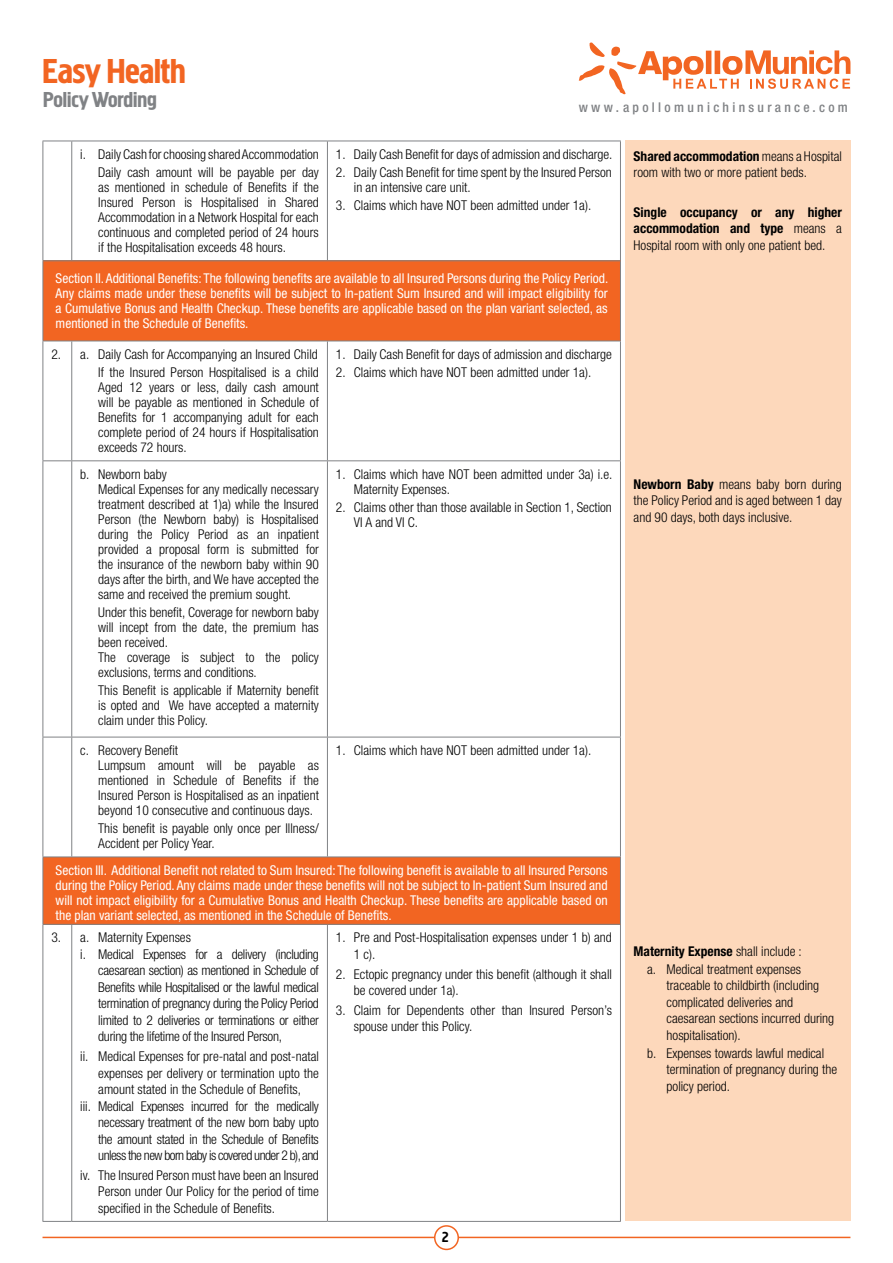
<style>
.page{position:relative;width:893px;height:1263px;background:#fff}
.page>*{position:absolute;margin:0;border:0;box-sizing:border-box;transform-origin:0 0}
.t1{font:36px "Megaphone";letter-spacing:-.005em;color:#f26522}
.t2{font:22.5px "Megaphone";color:#808285}
.t3{font:15px "Megaphone";color:#000}
.t4{font:300 condensed 13.5px/15px "Helvetica Neue LT Std";color:#000}
.t5{font:condensed 13.5px/15px "Helvetica Neue LT Std";color:#fff;text-align:justify}
.t6{font:300 condensed 13.5px "Helvetica Neue LT Std";letter-spacing:-.02em;color:#000}
.t7{font:700 condensed 13.5px/16.5px "Helvetica Neue LT Std";color:#000;text-align:justify}
.t8{font:300 condensed 13.5px "Helvetica Neue LT Std";letter-spacing:-.04em;color:#000}
.t9{font:500 condensed 13.5px "Helvetica Neue LT Std";letter-spacing:.245em;color:#808285}
.s1{font-weight:700}
.s2{font-weight:300}
</style>
<div class="page">
<hr style="left:43px;top:1237px;width:807px;height:1px;background:#f26522">
<div style="left:435px;top:1226px;width:23px;height:23px;background:#fff;border-radius:50%"></div>
<div style="left:434px;top:1225px;width:25px;height:25px;border:2px solid #f26522;border-radius:50%"></div>
<svg style="left:578px;top:42px;width:272px;height:52px"></svg>
<div style="left:625px;top:140px;width:225px;height:1080px;background:#fdd8bb"></div>
<div style="left:43px;top:261px;width:577px;height:80px;background:#f26522"></div>
<div style="left:43px;top:857px;width:577px;height:67px;background:#f26522"></div>
<svg style="left:44px;top:141px;width:27px;height:1px"></svg>
<hr style="left:43px;top:141px;width:1px;height:119px;background:#808285">
<hr style="left:72px;top:141px;width:255px;height:1px;background:#808285">
<hr style="left:71px;top:141px;width:1px;height:119px;background:#808285">
<hr style="left:327px;top:141px;width:294px;height:1px;background:#808285">
<hr style="left:327px;top:141px;width:1px;height:119px;background:#808285">
<hr style="left:620px;top:141px;width:1px;height:119px;background:#808285">
<svg style="left:43px;top:260px;width:29px;height:1px"></svg>
<hr style="left:43px;top:261px;width:1px;height:80px;background:#808285">
<hr style="left:72px;top:260px;width:255px;height:1px;background:#808285">
<hr style="left:327px;top:260px;width:294px;height:1px;background:#808285">
<hr style="left:620px;top:261px;width:1px;height:80px;background:#808285">
<hr style="left:72px;top:341px;width:255px;height:1px;background:#808285">
<hr style="left:327px;top:341px;width:294px;height:1px;background:#808285">
<hr style="left:327px;top:341px;width:1px;height:119px;background:#808285">
<hr style="left:620px;top:341px;width:1px;height:119px;background:#808285">
<hr style="left:72px;top:460px;width:255px;height:1px;background:#808285">
<hr style="left:327px;top:460px;width:294px;height:1px;background:#808285">
<hr style="left:327px;top:461px;width:1px;height:276px;background:#808285">
<hr style="left:620px;top:461px;width:1px;height:276px;background:#808285">
<hr style="left:72px;top:737px;width:255px;height:1px;background:#808285">
<hr style="left:327px;top:737px;width:294px;height:1px;background:#808285">
<hr style="left:327px;top:737px;width:1px;height:119px;background:#808285">
<hr style="left:620px;top:737px;width:1px;height:119px;background:#808285">
<hr style="left:72px;top:856px;width:255px;height:1px;background:#808285">
<hr style="left:327px;top:856px;width:294px;height:1px;background:#808285">
<hr style="left:620px;top:857px;width:1px;height:67px;background:#808285">
<hr style="left:72px;top:924px;width:255px;height:1px;background:#808285">
<hr style="left:327px;top:924px;width:294px;height:1px;background:#808285">
<hr style="left:327px;top:925px;width:1px;height:296px;background:#808285">
<hr style="left:620px;top:925px;width:1px;height:296px;background:#808285">
<svg style="left:43px;top:341px;width:29px;height:881px"></svg>
<hr style="left:72px;top:1221px;width:255px;height:1px;background:#808285">
<hr style="left:327px;top:1221px;width:294px;height:1px;background:#808285">
<h1 class="t1" style="left:43px;top:49px;width:144px">Easy Health</h1>
<h2 class="t2" style="left:43px;top:86px;width:115px">Policy Wording</h2>
<p class="t4" style="left:80px;top:145px;width:240px;line-height:18.1px;text-align:right">i. Daily Cash for choosing shared Accommodation<br>Daily cash amount will be payable per day</p>
<p class="t4" style="left:98px;top:180px;width:222px;text-align:justify">as mentioned in schedule of Benefits if the Insured Person is Hospitalised in Shared Accommodation in a Network Hospital for each continuous and completed period of 24 hours if the Hospitalisation exceeds 48 hours.</p>
<p class="t9" style="left:579px;top:99px;width:271px">www.apollomunichinsurance.com</p>
<p class="t4" style="left:336px;top:147px;width:278px">1. Daily Cash Benefit for days of admission and discharge.</p>
<p class="t4" style="left:354px;top:165px;width:259px;text-indent:-18px">2. Daily Cash Benefit for time spent by the Insured Person in an intensive care unit.</p>
<p class="t4" style="left:336px;top:198px;width:257px">3. Claims which have NOT been admitted under 1a).</p>
<p class="t4" style="left:634px;top:148px;width:210px;line-height:16.5px"><span class="s1">Shared accommodation</span> means a Hospital room with two or more patient beds.</p>
<p class="t7" style="left:634px;top:203px;width:210px">Single occupancy or any higher accommodation and type <span class="s2">means a Hospital room with only one patient bed.</span></p>
<p class="t5" style="left:56px;top:271px;width:554px">Section II. Additional Benefits: The following benefits are available to all Insured Persons during the Policy Period.<br>Any claims made under these benefits will be subject to In-patient Sum Insured and will impact eligibility for a Cumulative Bonus and Health Checkup. These benefits are applicable based on the plan variant selected, as mentioned in the Schedule of Benefits.</p>
<p class="t4" style="left:51px;top:345px;width:269px;line-height:18.1px;text-align:right">2. a. Daily Cash for Accompanying an Insured Child<br>If the Insured Person Hospitalised is a child</p>
<p class="t4" style="left:98px;top:380px;width:222px;text-align:justify">Aged 12 years or less, daily cash amount will be payable as mentioned in Schedule of Benefits for 1 accompanying adult for each complete period of 24 hours if Hospitalisation exceeds 72 hours.</p>
<p class="t4" style="left:336px;top:347px;width:277px">1. Daily Cash Benefit for days of admission and discharge</p>
<p class="t4" style="left:336px;top:365px;width:257px">2. Claims which have NOT been admitted under 1a).</p>
<p class="t4" style="left:98px;top:466px;width:222px;text-indent:-18px">b. Newborn baby<br>Medical Expenses for any medically necessary treatment described at 1)a) while the Insured Person (the Newborn baby) is Hospitalised during the Policy Period as an inpatient provided a proposal form is submitted for the insurance of the newborn baby within 90 days after the birth, and We have accepted the same and received the premium sought.</p>
<p class="t4" style="left:98px;top:605px;width:222px">Under this benefit, Coverage for newborn baby will incept from the date, the premium has been received.<br>The coverage is subject to the policy exclusions, terms and conditions.</p>
<p class="t4" style="left:98px;top:683px;width:222px;text-align:justify">This Benefit is applicable if Maternity benefit is opted and We have accepted a maternity claim under this Policy.</p>
<p class="t4" style="left:98px;top:743px;width:222px;text-indent:-18px">c. Recovery Benefit<br>Lumpsum amount will be payable as mentioned in Schedule of Benefits if the Insured Person is Hospitalised as an inpatient beyond 10 consecutive and continuous days.</p>
<p class="t4" style="left:98px;top:821px;width:222px">This benefit is payable only once per Illness/<br>Accident per Policy Year.</p>
<p class="t4" style="left:354px;top:466px;width:260px;text-indent:-18px">1. Claims which have NOT been admitted under 3a) i.e.<br>Maternity Expenses.</p>
<p class="t4" style="left:354px;top:500px;width:260px;text-indent:-18px">2. Claims other than those available in Section 1, Section<br>VI A and VI C.</p>
<p class="t4" style="left:336px;top:743px;width:257px">1. Claims which have NOT been admitted under 1a).</p>
<p class="t5" style="left:56px;top:863px;width:554px">Section III. Additional Benefit not related to Sum Insured: The following benefit is available to all Insured Persons during the Policy Period. Any claims made under these benefits will not be subject to In-patient Sum Insured and will not impact eligibility for a Cumulative Bonus and Health Checkup. These benefits are applicable based on the plan variant selected, as mentioned in the Schedule of Benefits.</p>
<p class="t4" style="left:51px;top:930px;width:141px">3. a. Maternity Expenses</p>
<p class="t6" style="left:80px;top:946px;width:240px">i. Medical Expenses for a delivery (including</p>
<p class="t6" style="left:98px;top:963px;width:222px">caesarean section) as mentioned in Schedule of</p>
<p class="t6" style="left:98px;top:979px;width:222px">Benefits while Hospitalised or the lawful medical</p>
<p class="t6" style="left:98px;top:996px;width:222px">termination of pregnancy during the Policy Period</p>
<p class="t6" style="left:98px;top:1012px;width:222px">limited to 2 deliveries or terminations or either</p>
<p class="t6" style="left:98px;top:1029px;width:185px">during the lifetime of the Insured Person,</p>
<p class="t4" style="left:80px;top:1049px;width:240px">ii. Medical Expenses for pre-natal and post-natal</p>
<p class="t4" style="left:98px;top:1065px;width:222px">expenses per delivery or termination upto the</p>
<p class="t4" style="left:98px;top:1082px;width:204px">amount stated in the Schedule of Benefits,</p>
<p class="t6" style="left:80px;top:1098px;width:240px">iii. Medical Expenses incurred for the medically</p>
<p class="t6" style="left:98px;top:1114px;width:222px">necessary treatment of the new born baby upto</p>
<p class="t6" style="left:98px;top:1131px;width:222px">the amount stated in the Schedule of Benefits</p>
<p class="t8" style="left:98px;top:1147px;width:222px">unless the new born baby is covered under 2 b), and</p>
<p class="t4" style="left:98px;top:1166px;width:222px;line-height:16.5px;text-align:justify;text-indent:-18px">iv. The Insured Person must have been an Insured Person under Our Policy for the period of time specified in the Schedule of Benefits.</p>
<p class="t4" style="left:354px;top:929px;width:259px;line-height:16.5px;text-indent:-18px">1. Pre and Post-Hospitalisation expenses under 1 b) and<br>1 c).</p>
<p class="t4" style="left:354px;top:965px;width:260px;line-height:16.5px;text-indent:-18px">2. Ectopic pregnancy under this benefit (although it shall be covered under 1a).</p>
<p class="t4" style="left:354px;top:1001px;width:260px;line-height:16.5px;text-indent:-18px">3. Claim for Dependents other than Insured Person’s spouse under this Policy.</p>
<p class="t3" style="left:442px;top:1228px;width:8px">2</p>
<p class="t4" style="left:634px;top:475px;width:210px;line-height:16.5px;text-align:justify"><span class="s1">Newborn Baby</span> means baby born during the Policy Period and is aged between 1 day and 90 days, both days inclusive.</p>
<p class="t4" style="left:634px;top:942px;width:170px;line-height:18px;text-align:right"><span class="s1">Maternity Expense</span> shall include : a. Medical treatment expenses</p>
<p class="t4" style="left:667px;top:977px;width:169px;line-height:16.5px">traceable to childbirth (including complicated deliveries and caesarean sections incurred during hospitalisation).</p>
<p class="t4" style="left:667px;top:1045px;width:172px;line-height:16.5px;text-indent:-19px">b. Expenses towards lawful medical termination of pregnancy during the policy period.</p>
</div>
